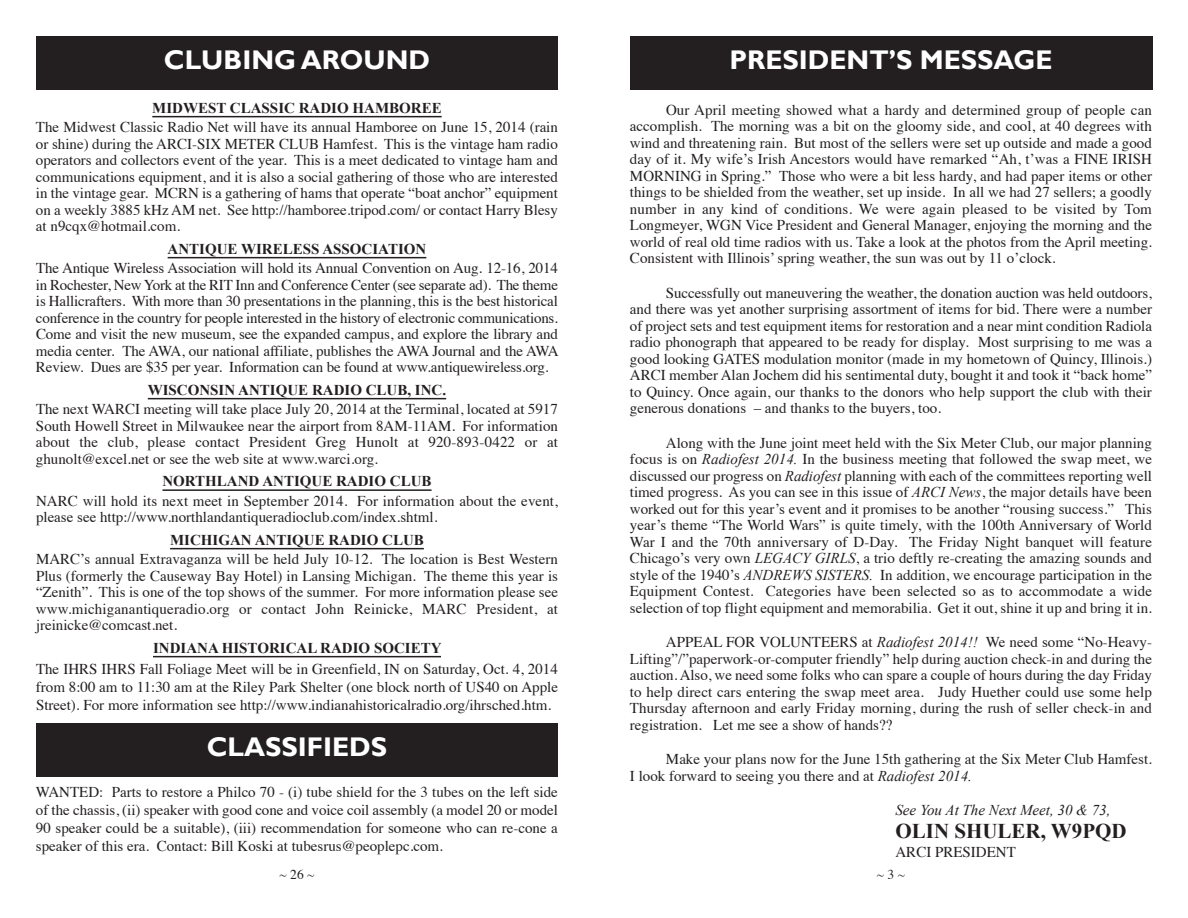
<style>
.page{position:relative;width:1188px;height:918px;background:#fff}
.page>*{position:absolute;margin:0;border:0;box-sizing:border-box;transform-origin:0 0}
.t1{font:700 27px "Gill Sans";color:#fff}
.t2{font:700 21px "Times New Roman";color:#231f20}
.t3{font:15px/16.5px "Times";color:#231f20;text-align:justify}
.t4{font:700 15px "Times New Roman";color:#231f20}
.t5{font:italic 15px "Times New Roman";color:#231f20}
.t6{font:13.5px "Times";color:#231f20}
.s1{font-family:"Times New Roman";font-style:italic}
</style>
<div class="page">
<div style="left:630px;top:36px;width:522px;height:54px;background:#231f20"></div>
<div style="left:36px;top:36px;width:522px;height:54px;background:#231f20"></div>
<hr style="left:152px;top:116px;width:290px;height:1px;background:#231f20">
<hr style="left:168px;top:257px;width:258px;height:1px;background:#231f20">
<hr style="left:148px;top:398px;width:298px;height:1px;background:#231f20">
<hr style="left:162px;top:489px;width:270px;height:2px;background:#231f20">
<hr style="left:170px;top:548px;width:254px;height:1px;background:#231f20">
<hr style="left:153px;top:656px;width:288px;height:1px;background:#231f20">
<div style="left:36px;top:723px;width:522px;height:54px;background:#231f20"></div>
<h1 class="t1" style="left:164px;top:44px;width:268px">CLUBING AROUND</h1>
<p class="t4" style="left:152px;top:100px;width:291px">MIDWEST CLASSIC RADIO HAMBOREE</p>
<p class="t3" style="left:36px;top:120px;width:524px">The Midwest Classic Radio Net will have its annual Hamboree on June 15, 2014 (rain or shine) during the ARCI-SIX METER CLUB Hamfest. This is the vintage ham radio operators and collectors event of the year. This is a meet dedicated to vintage ham and communications equipment, and it is also a social gathering of those who are interested in the vintage gear. MCRN is a gathering of hams that operate “boat anchor” equipment on a weekly 3885 kHz AM net. See http://hamboree.tripod.com/ or contact Harry Blesy at n9cqx@hotmail.com.</p>
<p class="t4" style="left:168px;top:241px;width:260px">ANTIQUE WIRELESS ASSOCIATION</p>
<p class="t3" style="left:36px;top:261px;width:524px">The Antique Wireless Association will hold its Annual Convention on Aug. 12-16, 2014 in Rochester, New York at the RIT Inn and Conference Center (see separate ad). The theme is Hallicrafters. With more than 30 presentations in the planning, this is the best historical conference in the country for people interested in the history of electronic communications.<br>Come and visit the new museum, see the expanded campus, and explore the library and media center. The AWA, our national affiliate, publishes the AWA Journal and the AWA Review. Dues are $35 per year. Information can be found at www.antiquewireless.org.</p>
<p class="t4" style="left:148px;top:382px;width:300px">WISCONSIN ANTIQUE RADIO CLUB, INC.</p>
<p class="t3" style="left:36px;top:402px;width:524px">The next WARCI meeting will take place July 20, 2014 at the Terminal, located at 5917<br>South Howell Street in Milwaukee near the airport from 8AM-11AM. For information about the club, please contact President Greg Hunolt at 920-893-0422 or at ghunolt@excel.net or see the web site at www.warci.org.</p>
<p class="t4" style="left:162px;top:473px;width:271px">NORTHLAND ANTIQUE RADIO CLUB</p>
<p class="t3" style="left:36px;top:494px;width:524px">NARC will hold its next meet in September 2014. For information about the event, please see http://www.northlandantiqueradioclub.com/index.shtml.</p>
<p class="t4" style="left:170px;top:532px;width:255px">MICHIGAN ANTIQUE RADIO CLUB</p>
<p class="t3" style="left:36px;top:552px;width:524px">MARC’s annual Extravaganza will be held July 10-12. The location is Best Western Plus (formerly the Causeway Bay Hotel) in Lansing Michigan. The theme this year is “Zenith”. This is one of the top shows of the summer. For more information please see www.michiganantiqueradio.org or contact John Reinicke, MARC President, at jreinicke@comcast.net.</p>
<p class="t4" style="left:153px;top:640px;width:290px">INDIANA HISTORICAL RADIO SOCIETY</p>
<p class="t3" style="left:36px;top:661px;width:524px;line-height:18px">The IHRS IHRS Fall Foliage Meet will be in Greenfield, IN on Saturday, Oct. 4, 2014 from 8:00 am to 11:30 am at the Riley Park Shelter (one block north of US40 on Apple Street). For more information see http://www.indianahistoricalradio.org/ihrsched.htm.</p>
<h1 class="t1" style="left:207px;top:731px;width:182px">CLASSIFIEDS</h1>
<p class="t3" style="left:36px;top:785px;width:524px;line-height:18px">WANTED: Parts to restore a Philco 70 - (i) tube shield for the 3 tubes on the left side of the chassis, (ii) speaker with good cone and voice coil assembly (a model 20 or model 90 speaker could be a suitable), (iii) recommendation for someone who can re-cone a speaker of this era. Contact: Bill Koski at tubesrus@peoplepc.com.</p>
<h1 class="t1" style="left:729px;top:44px;width:325px">PRESIDENT’S MESSAGE</h1>
<p class="t3" style="left:630px;top:103px;width:524px;text-indent:36px">Our April meeting showed what a hardy and determined group of people can accomplish. The morning was a bit on the gloomy side, and cool, at 40 degrees with wind and threatening rain. But most of the sellers were set up outside and made a good day of it. My wife’s Irish Ancestors would have remarked “Ah, t’was a FINE IRISH MORNING in Spring.” Those who were a bit less hardy, and had paper items or other things to be shielded from the weather, set up inside. In all we had 27 sellers; a goodly number in any kind of conditions. We were again pleased to be visited by Tom Longmeyer, WGN Vice President and General Manager, enjoying the morning and the world of real old time radios with us. Take a look at the photos from the April meeting.<br>Consistent with Illinois’ spring weather, the sun was out by 11 o’clock.</p>
<p class="t3" style="left:630px;top:286px;width:524px;text-indent:36px">Successfully out maneuvering the weather, the donation auction was held outdoors, and there was yet another surprising assortment of items for bid. There were a number of project sets and test equipment items for restoration and a near mint condition Radiola radio phonograph that appeared to be ready for display. Most surprising to me was a good looking GATES modulation monitor (made in my hometown of Quincy, Illinois.)<br>ARCI member Alan Jochem did his sentimental duty, bought it and took it “back home” to Quincy. Once again, our thanks to the donors who help support the club with their generous donations – and thanks to the buyers, too.</p>
<p class="t3" style="left:630px;top:436px;width:524px;text-indent:36px">Along with the June joint meet held with the Six Meter Club, our major planning focus is on <span class="s1">Radiofest 2014.</span> In the business meeting that followed the swap meet, we discussed our progress on <span class="s1">Radiofest</span> planning with each of the committees reporting well timed progress. As you can see in this issue of <span class="s1">ARCI News</span>, the major details have been worked out for this year’s event and it promises to be another “rousing success.” This year’s theme “The World Wars” is quite timely, with the 100th Anniversary of World War I and the 70th anniversary of D-Day. The Friday Night banquet will feature Chicago’s very own <span class="s1">LEGACY GIRLS</span>, a trio deftly re-creating the amazing sounds and style of the 1940’s <span class="s1">ANDREWS SISTERS.</span> In addition, we encourage participation in the Equipment Contest. Categories have been selected so as to accommodate a wide selection of top flight equipment and memorabilia. Get it out, shine it up and bring it in.</p>
<p class="t3" style="left:630px;top:635px;width:524px;text-indent:36px">APPEAL FOR VOLUNTEERS at <span class="s1">Radiofest 2014!!</span> We need some “No-Heavy-Lifting”/”paperwork-or-computer friendly” help during auction check-in and during the auction. Also, we need some folks who can spare a couple of hours during the day Friday to help direct cars entering the swap meet area. Judy Huether could use some help Thursday afternoon and early Friday morning, during the rush of seller check-in and registration. Let me see a show of hands??</p>
<p class="t3" style="left:630px;top:752px;width:523px;text-indent:36px">Make your plans now for the June 15th gathering at the Six Meter Club Hamfest.<br>I look forward to seeing you there and at <span class="s1">Radiofest 2014.</span></p>
<p class="t5" style="left:895px;top:802px;width:216px">See You At The Next Meet, 30 &amp; 73,</p>
<h2 class="t2" style="left:896px;top:819px;width:233px">OLIN SHULER, W9PQD</h2>
<p class="t3" style="left:896px;top:845px;width:122px">ARCI PRESIDENT</p>
<p class="t6" style="left:280px;top:868px;width:36px">~26~</p>
<p class="t6" style="left:877px;top:868px;width:30px">~3~</p>
</div>
